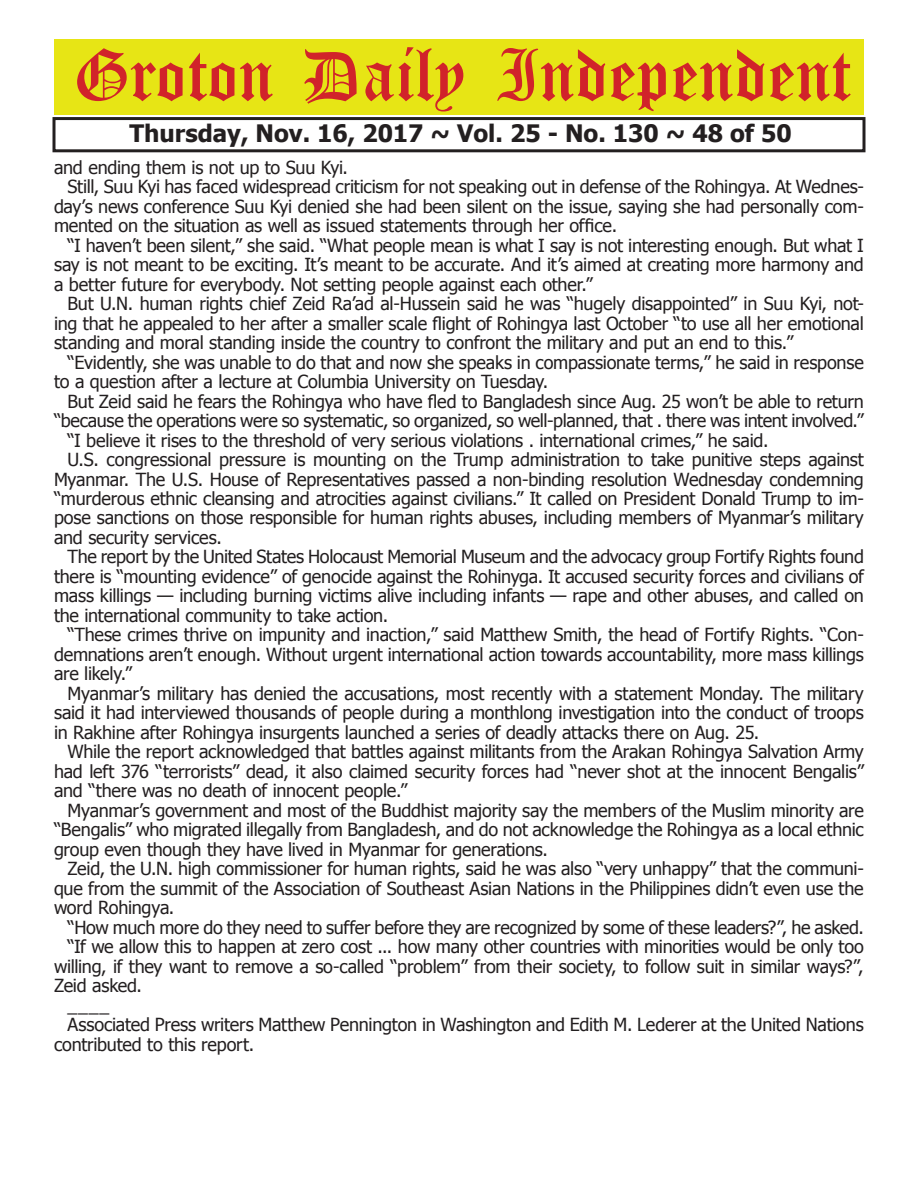
<style>
.page{position:relative;width:918px;height:1188px;background:#fff}
.page>*{position:absolute;margin:0;border:0;box-sizing:border-box;transform-origin:0 0}
.t1{font:54px "Old English Five";color:#d1232a}
.t2{font:700 24px "Tahoma";color:#231f20}
.t3{font:18px "Tahoma";letter-spacing:-.015em;color:#231f20}
</style>
<div class="page">
<div style="left:52px;top:117px;width:814px;height:35px;border:3px solid #231f20"></div>
<div style="left:54px;top:40px;width:810px;height:75px;background:#e7e515"></div>
<h1 class="t1" style="left:73px;top:50px;width:779px">Groton Daily Independent</h1>
<h2 class="t2" style="left:130px;top:116px;width:664px">Thursday, Nov. 16, 2017 ~ Vol. 25 - No. 130 ~ 48 of 50</h2>
<p class="t3" style="left:54px;top:155px;width:296px">and ending them is not up to Suu Kyi.</p>
<p class="t3" style="left:68px;top:174px;width:798px">Still, Suu Kyi has faced widespread criticism for not speaking out in defense of the Rohingya. At Wednes-</p>
<p class="t3" style="left:54px;top:194px;width:812px">day’s news conference Suu Kyi denied she had been silent on the issue, saying she had personally com-</p>
<p class="t3" style="left:54px;top:213px;width:565px">mented on the situation as well as issued statements through her office.</p>
<p class="t3" style="left:68px;top:233px;width:798px">“I haven’t been silent,” she said. “What people mean is what I say is not interesting enough. But what I</p>
<p class="t3" style="left:54px;top:252px;width:811px">say is not meant to be exciting. It’s meant to be accurate. And it’s aimed at creating more harmony and</p>
<p class="t3" style="left:54px;top:272px;width:540px">a better future for everybody. Not setting people against each other.”</p>
<p class="t3" style="left:68px;top:291px;width:798px">But U.N. human rights chief Zeid Ra’ad al-Hussein said he was “hugely disappointed” in Suu Kyi, not-</p>
<p class="t3" style="left:54px;top:311px;width:811px">ing that he appealed to her after a smaller scale flight of Rohingya last October “to use all her emotional</p>
<p class="t3" style="left:54px;top:330px;width:741px">standing and moral standing inside the country to confront the military and put an end to this.”</p>
<p class="t3" style="left:68px;top:350px;width:798px">“Evidently, she was unable to do that and now she speaks in compassionate terms,” he said in response</p>
<p class="t3" style="left:54px;top:369px;width:496px">to a question after a lecture at Columbia University on Tuesday.</p>
<p class="t3" style="left:68px;top:389px;width:798px">But Zeid said he fears the Rohingya who have fled to Bangladesh since Aug. 25 won’t be able to return</p>
<p class="t3" style="left:54px;top:408px;width:811px">“because the operations were so systematic, so organized, so well-planned, that . there was intent involved.”</p>
<p class="t3" style="left:68px;top:428px;width:702px">“I believe it rises to the threshold of very serious violations . international crimes,” he said.</p>
<p class="t3" style="left:68px;top:447px;width:798px">U.S. congressional pressure is mounting on the Trump administration to take punitive steps against</p>
<p class="t3" style="left:54px;top:467px;width:811px">Myanmar. The U.S. House of Representatives passed a non-binding resolution Wednesday condemning</p>
<p class="t3" style="left:54px;top:486px;width:812px">“murderous ethnic cleansing and atrocities against civilians.” It called on President Donald Trump to im-</p>
<p class="t3" style="left:54px;top:506px;width:811px">pose sanctions on those responsible for human rights abuses, including members of Myanmar’s military</p>
<p class="t3" style="left:54px;top:525px;width:169px">and security services.</p>
<p class="t3" style="left:68px;top:545px;width:798px">The report by the United States Holocaust Memorial Museum and the advocacy group Fortify Rights found</p>
<p class="t3" style="left:54px;top:564px;width:811px">there is “mounting evidence” of genocide against the Rohinyga. It accused security forces and civilians of</p>
<p class="t3" style="left:54px;top:584px;width:811px">mass killings — including burning victims alive including infants — rape and other abuses, and called on</p>
<p class="t3" style="left:54px;top:603px;width:336px">the international community to take action.</p>
<p class="t3" style="left:68px;top:623px;width:798px">“These crimes thrive on impunity and inaction,” said Matthew Smith, the head of Fortify Rights. “Con-</p>
<p class="t3" style="left:54px;top:642px;width:811px">demnations aren’t enough. Without urgent international action towards accountability, more mass killings</p>
<p class="t3" style="left:54px;top:662px;width:80px">are likely.”</p>
<p class="t3" style="left:68px;top:681px;width:798px">Myanmar’s military has denied the accusations, most recently with a statement Monday. The military</p>
<p class="t3" style="left:54px;top:701px;width:811px">said it had interviewed thousands of people during a monthlong investigation into the conduct of troops</p>
<p class="t3" style="left:54px;top:720px;width:707px">in Rakhine after Rohingya insurgents launched a series of deadly attacks there on Aug. 25.</p>
<p class="t3" style="left:68px;top:740px;width:798px">While the report acknowledged that battles against militants from the Arakan Rohingya Salvation Army</p>
<p class="t3" style="left:54px;top:759px;width:811px">had left 376 “terrorists” dead, it also claimed security forces had “never shot at the innocent Bengalis”</p>
<p class="t3" style="left:54px;top:779px;width:355px">and “there was no death of innocent people.”</p>
<p class="t3" style="left:68px;top:798px;width:798px">Myanmar’s government and most of the Buddhist majority say the members of the Muslim minority are</p>
<p class="t3" style="left:54px;top:818px;width:811px">“Bengalis” who migrated illegally from Bangladesh, and do not acknowledge the Rohingya as a local ethnic</p>
<p class="t3" style="left:54px;top:837px;width:496px">group even though they have lived in Myanmar for generations.</p>
<p class="t3" style="left:68px;top:857px;width:798px">Zeid, the U.N. high commissioner for human rights, said he was also “very unhappy” that the communi-</p>
<p class="t3" style="left:54px;top:876px;width:811px">que from the summit of the Association of Southeast Asian Nations in the Philippines didn’t even use the</p>
<p class="t3" style="left:54px;top:896px;width:122px">word Rohingya.</p>
<p class="t3" style="left:68px;top:915px;width:798px">“How much more do they need to suffer before they are recognized by some of these leaders?”, he asked.</p>
<p class="t3" style="left:68px;top:935px;width:798px">“If we allow this to happen at zero cost ... how many other countries with minorities would be only too</p>
<p class="t3" style="left:54px;top:954px;width:811px">willing, if they want to remove a so-called “problem” from their society, to follow suit in similar ways?”,</p>
<p class="t3" style="left:54px;top:974px;width:90px">Zeid asked.</p>
<p class="t3" style="left:68px;top:993px;width:43px">____</p>
<p class="t3" style="left:68px;top:1013px;width:798px">Associated Press writers Matthew Pennington in Washington and Edith M. Lederer at the United Nations</p>
<p class="t3" style="left:54px;top:1032px;width:202px">contributed to this report.</p>
</div>
